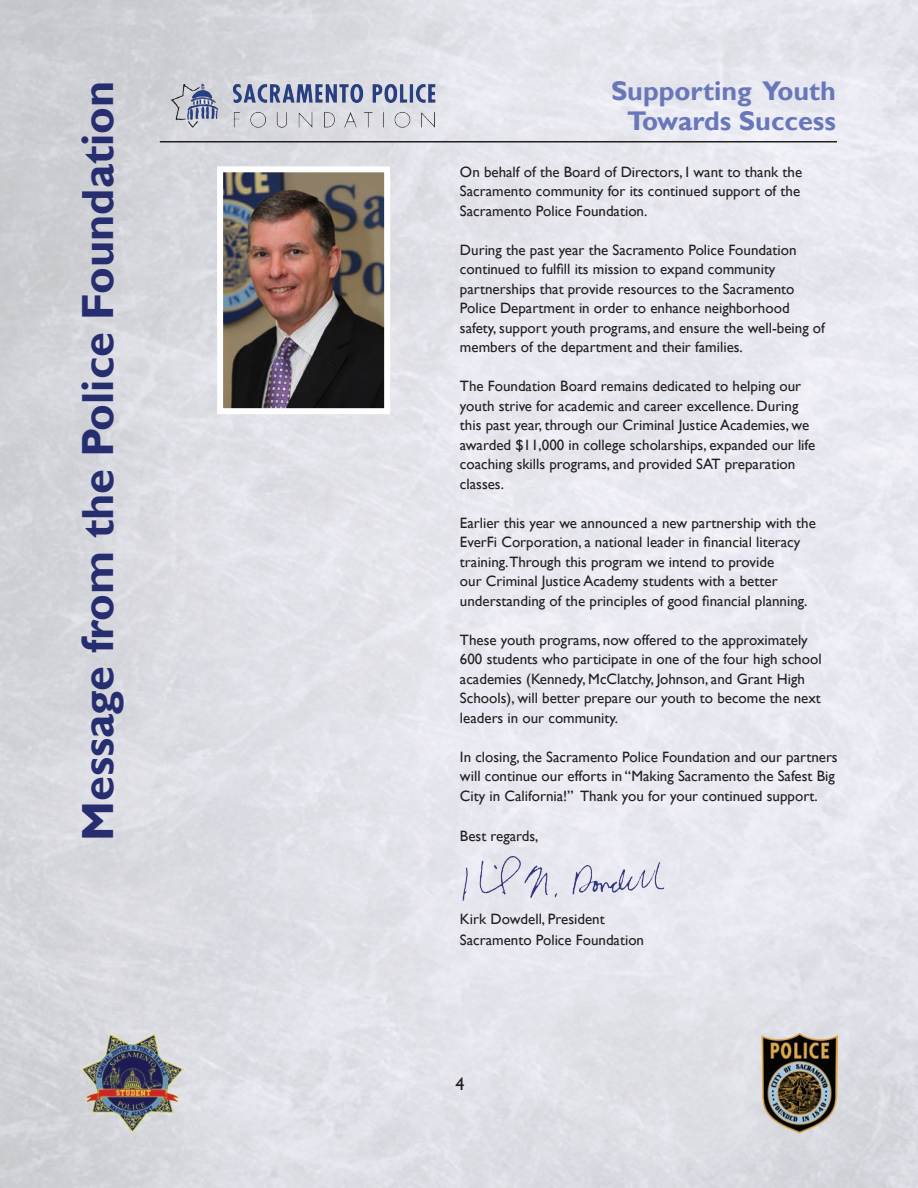
<style>
.page{position:relative;width:918px;height:1188px;background:#fff}
.page>*{position:absolute;margin:0;border:0;box-sizing:border-box;transform-origin:0 0}
.t1{font:700 45px "Gill Sans";color:#262e6f}
.t2{font:700 27px/30px "Gill Sans";color:#6877ba;text-align:center}
.t3{font:18px "Gill Sans";color:#231f20}
.t4{font:15px/19.5px "Gill Sans";color:#231f20}
</style>
<div class="page">
<img style="left:0;top:0;width:918px;height:1188px">
<img style="left:82px;top:1033px;width:102px;height:101px">
<img style="left:762px;top:1033px;width:75px;height:100px">
<img style="left:459px;top:853px;width:207px;height:51px">
<img style="left:224px;top:173px;width:159px;height:234px">
<div style="left:217px;top:166px;width:173px;height:248px;border:6px solid #fff"></div>
<hr style="left:160px;top:141px;width:677px;height:1px;background:#231f20">
<img style="left:167px;top:80px;width:274px;height:50px">
<h1 class="t1" style="left:71px;top:841px;width:761px;rotate:-90deg">Message from the Police Foundation</h1>
<h2 class="t2" style="left:611px;top:76px;width:226px">Supporting Youth<br>Towards Success</h2>
<p class="t4" style="left:460px;top:162px;width:344px">On behalf of the Board of Directors, I want to thank the<br>Sacramento community for its continued support of the<br>Sacramento Police Foundation.</p>
<p class="t4" style="left:460px;top:240px;width:366px">During the past year the Sacramento Police Foundation continued to fulfill its mission to expand community partnerships that provide resources to the Sacramento Police Department in order to enhance neighborhood safety, support youth programs, and ensure the well-being of members of the department and their families.</p>
<p class="t4" style="left:460px;top:377px;width:357px">The Foundation Board remains dedicated to helping our youth strive for academic and career excellence. During this past year, through our Criminal Justice Academies, we awarded $11,000 in college scholarships, expanded our life coaching skills programs, and provided SAT preparation classes.</p>
<p class="t4" style="left:460px;top:513px;width:357px">Earlier this year we announced a new partnership with the EverFi Corporation, a national leader in financial literacy training.Through this program we intend to provide<br>our Criminal Justice Academy students with a better understanding of the principles of good financial planning.</p>
<p class="t4" style="left:460px;top:630px;width:363px">These youth programs, now offered to the approximately 600 students who participate in one of the four high school academies (Kennedy, McClatchy, Johnson, and Grant High Schools), will better prepare our youth to become the next leaders in our community.</p>
<p class="t4" style="left:460px;top:747px;width:379px">In closing, the Sacramento Police Foundation and our partners will continue our efforts in “Making Sacramento the Safest Big<br>City in California!” Thank you for your continued support.</p>
<p class="t4" style="left:460px;top:827px;width:80px">Best regards,</p>
<p class="t4" style="left:460px;top:908px;width:186px;line-height:21.6px">Kirk Dowdell, President<br>Sacramento Police Foundation</p>
<p class="t3" style="left:455px;top:1074px;width:10px">4</p>
</div>
